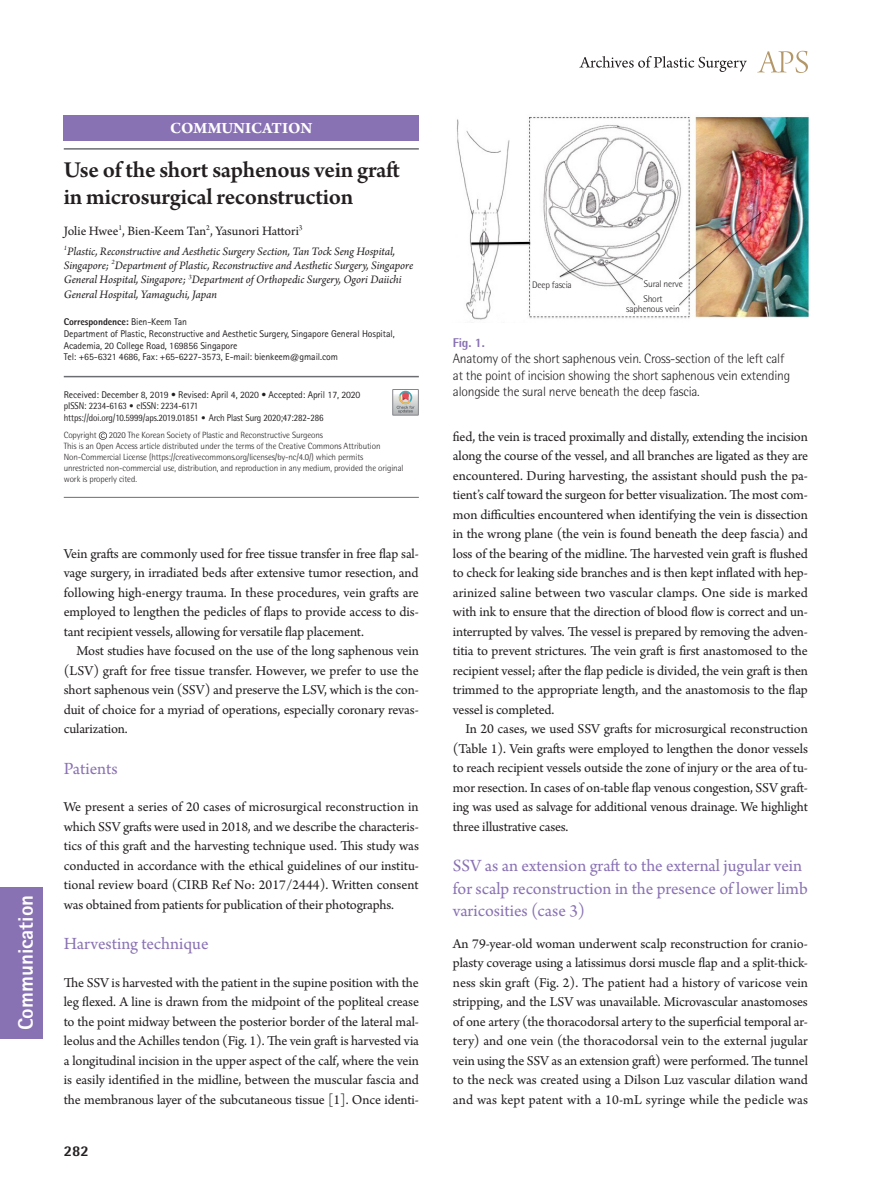
<style>
.page{position:relative;width:893px;height:1191px;background:#fff}
.page>*{position:absolute;margin:0;border:0;box-sizing:border-box;transform-origin:0 0}
.제목{font:600 24px/27px "Arno Pro";letter-spacing:-.01em;color:#231f20}
.t1{font:800 21px "Rotis Sans Serif Std";color:#fff}
.대제목{font:18px/22.5px "Arno Pro";color:#8972b3}
.논문_분류_상{font:700 16.5px "Arno Pro";color:#fff}
.t2{font:800 15px "Rotis Semi Sans Std";color:#231f20}
.본문_0{font:14.25px/19.5px "Arno Pro";letter-spacing:-.01em;color:#231f20;text-align:justify}
.본문{font:14.25px/19.5px "Arno Pro";letter-spacing:-.01em;color:#231f20;text-align:justify}
.표_그림_설명{font:300 13.5px/16.2px "Rotis Semi Sans Std";letter-spacing:-.015em;color:#231f20}
.저자{font:13.5px "Arno Pro";letter-spacing:-.005em;color:#231f20}
.표_그림_설명-2{font:800 12.75px "Rotis Semi Sans Std";color:#8972b3}
.소속{font:italic 12px/14.4px "Arno Pro";letter-spacing:-.005em;color:#231f20}
.교신저자{font:9.75px/11.7px "Rotis Sans Serif Std";letter-spacing:-.01em;color:#231f20}
.t3{font:9.75px/11.7px "Rotis Semi Sans Std";letter-spacing:-.01em;color:#231f20;scale:.91 1}
.교신저자-2{font:800 9.75px "Rotis Sans Serif Std";letter-spacing:-.01em;color:#231f20}
.그림설명{font:300 9.6px "Rotis Semi Sans Std";letter-spacing:-.02em;color:#231f20}
.copyright{font:300 9px/10.8px "Rotis Semi Sans Std";letter-spacing:-.01em;color:#231f20}
.s1{font-weight:400}
.s2{font-family:"Rotis Sans Serif Std"}
.s3{font-family:"DIN Pro";font-weight:300}
</style>
<div class="page">
<svg style="left:757px;top:51px;width:51px;height:22px"></svg>
<svg style="left:579px;top:56px;width:168px;height:16px"></svg>
<div style="left:0;top:887px;width:43px;height:151px;background:#8972b3"></div>
<div style="left:64px;top:115px;width:355px;height:25px;background:#8972b3"></div>
<hr style="left:64px;top:148px;width:355px;height:2px;background:#6c6d70">
<hr style="left:64px;top:376px;width:355px;height:1px;background:#6c6d70">
<svg style="left:99px;top:432px;width:8px;height:8px"></svg>
<hr style="left:64px;top:497px;width:355px;height:1px;background:#6c6d70">
<svg style="left:393px;top:389px;width:25px;height:26px"></svg>
<img style="left:457px;top:116px;width:352px;height:204px">
<h2 class="t1" style="left:12px;top:1030px;width:137px;rotate:-90deg">Communication</h2>
<p class="논문_분류_상" style="left:170px;top:118px;width:144px">COMMUNICATION</p>
<p class="제목" style="left:64px;top:157px;width:338px">Use of the short saphenous vein graft in microsurgical reconstruction</p>
<p class="저자" style="left:64px;top:223px;width:240px">Jolie Hwee<sup>1</sup>, Bien-Keem Tan<sup>2</sup>, Yasunori Hattori<sup>3</sup></p>
<p class="소속" style="left:64px;top:244px;width:351px"><sup>1</sup>Plastic, Reconstructive and Aesthetic Surgery Section, Tan Tock Seng Hospital, Singapore; <sup>2</sup>Department of Plastic, Reconstructive and Aesthetic Surgery, Singapore General Hospital, Singapore; <sup>3</sup>Department of Orthopedic Surgery, Ogori Daiichi General Hospital, Yamaguchi, Japan</p>
<p class="교신저자-2" style="left:64px;top:316px;width:125px">Correspondence: <span class="s1">Bien-Keem Tan</span></p>
<p class="교신저자" style="left:64px;top:328px;width:332px">Department of Plastic, Reconstructive and Aesthetic Surgery, Singapore General Hospital,<br>Academia, 20 College Road, 169856 Singapore</p>
<p class="교신저자" style="left:64px;top:351px;width:276px">Tel: +65-6321 4686, Fax: +65-6227-3573, E-mail: bienkeem@gmail.com</p>
<p class="t3" style="left:64px;top:388px;width:327px"><span class="s2">Received: December 8, 2019 • Revised: April 4, 2020 • Accepted: April 17, 2020 </span>pISSN: 2234-6163 <span class="s3">•</span> eISSN: 2234-6171<br>https://doi.org/10.5999/aps.2019.01851 <span class="s3">•</span> Arch Plast Surg 2020;47:282-286</p>
<p class="copyright" style="left:64px;top:430px;width:35px">Copyright</p>
<p class="copyright" style="left:109px;top:430px;width:216px">2020 The Korean Society of Plastic and Reconstructive Surgeons</p>
<p class="copyright" style="left:64px;top:441px;width:341px">This is an Open Access article distributed under the terms of the Creative Commons Attribution Non-Commercial License (https://creativecommons.org/licenses/by-nc/4.0/) which permits unrestricted non-commercial use, distribution, and reproduction in any medium, provided the original work is properly cited.</p>
<p class="본문_0" style="left:64px;top:544px;width:357px">Vein grafts are commonly used for free tissue transfer in free flap sal&shy;vage surgery, in irradiated beds after extensive tumor resection, and following high-energy trauma. In these procedures, vein grafts are employed to lengthen the pedicles of flaps to provide access to dis&shy;tant recipient vessels, allowing for versatile flap placement.</p>
<p class="본문" style="left:64px;top:642px;width:357px;text-indent:13px">Most studies have focused on the use of the long saphenous vein (LSV) graft for free tissue transfer. However, we prefer to use the short saphenous vein (SSV) and preserve the LSV, which is the con&shy;duit of choice for a myriad of operations, especially coronary revas&shy;cularization.</p>
<p class="대제목" style="left:64px;top:758px;width:55px">Patients</p>
<p class="본문_0" style="left:64px;top:798px;width:357px">We present a series of 20 cases of microsurgical reconstruction in which SSV grafts were used in 2018, and we describe the characteris&shy;tics of this graft and the harvesting technique used. This study was conducted in accordance with the ethical guidelines of our institu&shy;tional review board (CIRB Ref No: 2017/2444). Written consent was obtained from patients for publication of their photographs.</p>
<p class="대제목" style="left:64px;top:933px;width:146px">Harvesting technique</p>
<p class="본문_0" style="left:64px;top:973px;width:357px">The SSV is harvested with the patient in the supine position with the leg flexed. A line is drawn from the midpoint of the popliteal crease to the point midway between the posterior border of the lateral mal&shy;leolus and the Achilles tendon (Fig. 1). The vein graft is harvested via a longitudinal incision in the upper aspect of the calf, where the vein is easily identified in the midline, between the muscular fascia and the membranous layer of the subcutaneous tissue [1]. Once identi-</p>
<p class="t2" style="left:64px;top:1141px;width:27px">282</p>
<p class="그림설명" style="left:532px;top:279px;width:41px">Deep fascia</p>
<p class="그림설명" style="left:644px;top:278px;width:40px">Sural nerve</p>
<p class="그림설명" style="left:643px;top:293px;width:21px">Short</p>
<p class="그림설명" style="left:626px;top:303px;width:55px">saphenous vein</p>
<p class="표_그림_설명-2" style="left:453px;top:334px;width:33px">Fig. 1.</p>
<p class="표_그림_설명" style="left:453px;top:351px;width:339px">Anatomy of the short saphenous vein. Cross-section of the left calf at the point of incision showing the short saphenous vein extending alongside the sural nerve beneath the deep fascia.</p>
<p class="본문_0" style="left:453px;top:427px;width:357px">fied, the vein is traced proximally and distally, extending the incision along the course of the vessel, and all branches are ligated as they are encountered. During harvesting, the assistant should push the pa&shy;tient’s calf toward the surgeon for better visualization. The most com&shy;mon difficulties encountered when identifying the vein is dissection in the wrong plane (the vein is found beneath the deep fascia) and loss of the bearing of the midline. The harvested vein graft is flushed to check for leaking side branches and is then kept inflated with hep&shy;arinized saline between two vascular clamps. One side is marked with ink to ensure that the direction of blood flow is correct and un&shy;interrupted by valves. The vessel is prepared by removing the adven&shy;titia to prevent strictures. The vein graft is first anastomosed to the recipient vessel; after the flap pedicle is divided, the vein graft is then trimmed to the appropriate length, and the anastomosis to the flap vessel is completed.</p>
<p class="본문_0" style="left:453px;top:720px;width:357px;text-indent:13px">In 20 cases, we used SSV grafts for microsurgical reconstruction (Table 1). Vein grafts were employed to lengthen the donor vessels to reach recipient vessels outside the zone of injury or the area of tu&shy;mor resection. In cases of on-table flap venous congestion, SSV graft&shy;ing was used as salvage for additional venous drainage. We highlight three illustrative cases.</p>
<p class="대제목" style="left:453px;top:855px;width:357px">SSV as an extension graft to the external jugular vein for scalp reconstruction in the presence of lower limb varicosities (case 3)</p>
<p class="본문_0" style="left:453px;top:934px;width:357px">An 79-year-old woman underwent scalp reconstruction for cranio&shy;plasty coverage using a latissimus dorsi muscle flap and a split-thick&shy;ness skin graft (Fig. 2). The patient had a history of varicose vein stripping, and the LSV was unavailable. Microvascular anastomoses of one artery (the thoracodorsal artery to the superficial temporal ar&shy;tery) and one vein (the thoracodorsal vein to the external jugular vein using the SSV as an extension graft) were performed. The tunnel to the neck was created using a Dilson Luz vascular dilation wand and was kept patent with a 10-mL syringe while the pedicle was</p>
</div>
